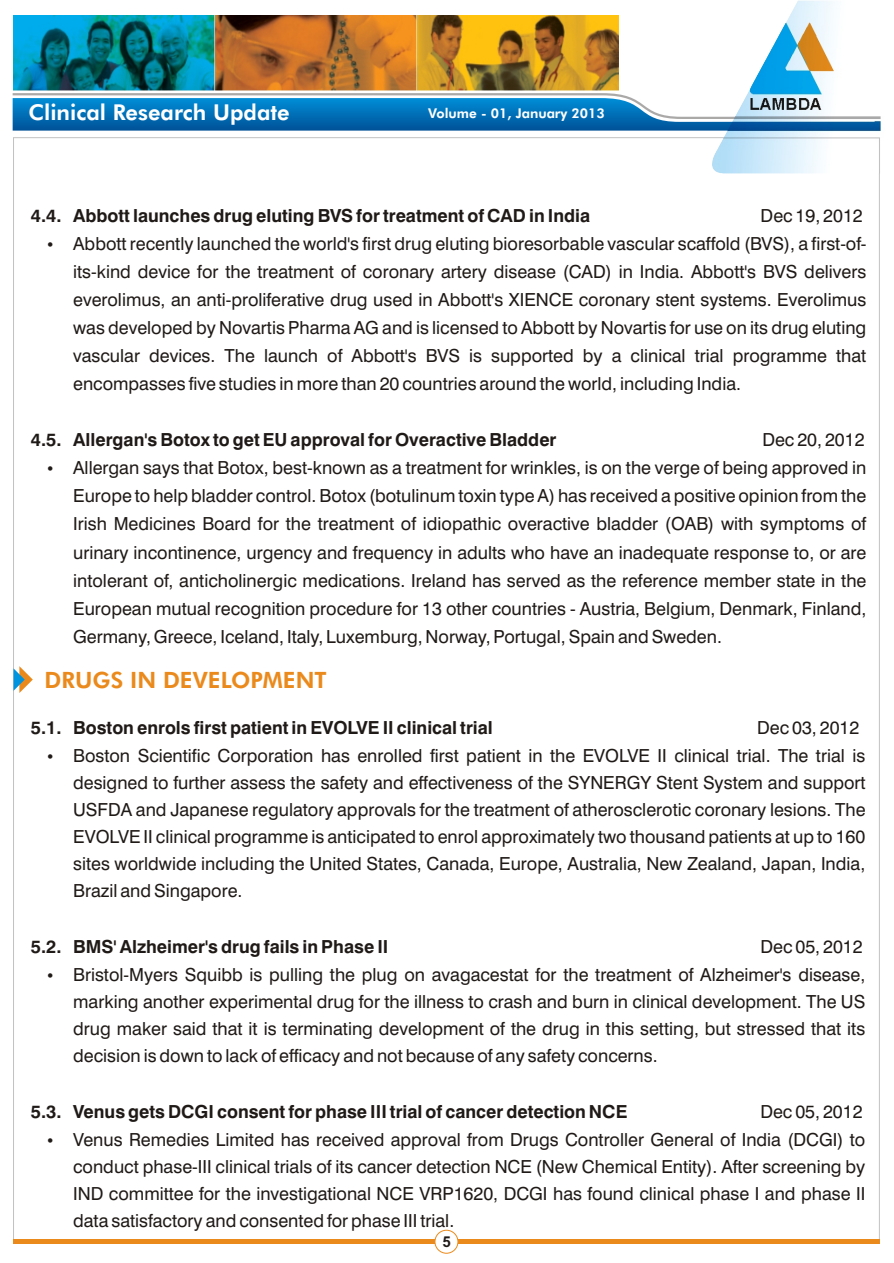
<style>
.page{position:relative;width:894px;height:1263px;background:#fff}
.page>*{position:absolute;margin:0;border:0;box-sizing:border-box;transform-origin:0 0}
.t1{font:22.5px "Futura Hv BT";color:#eb8a1c}
.t2{font:21.9px "Futura Hv BT";color:#fff}
.t3{font:18px/28px "Swis 721 BT";color:#1f1a17;text-align:justify}
.t4{font:700 18px "Swis 721 BT";color:#1f1a17}
.t5{font:700 15px "Arial";color:#1f1a17}
.t6{font:13.5px "Futura Hv BT";color:#fff}
</style>
<div class="page">
<svg style="left:12px;top:93px;width:691px;height:38px;background:#2e86bf"></svg>
<div style="left:13px;top:1239px;width:867px;height:5px;background:#eb8a1c"></div>
<div style="left:435px;top:1230px;width:23px;height:24px;background:#fff;border:1px solid #eb8a1c;border-radius:50%"></div>
<img style="left:13px;top:15px;width:606px;height:76px">
<img style="left:703px;top:0;width:178px;height:174px">
<svg style="left:14px;top:666px;width:19px;height:27px"></svg>
<p class="t2" style="left:28px;top:104px;width:263px">Clinical Research Update</p>
<p class="t6" style="left:428px;top:108px;width:178px">Volume - 01, January 2013</p>
<p class="t4" style="left:31px;top:208px;width:561px">4.4. Abbott launches drug eluting BVS for treatment of CAD in India</p>
<p class="t3" style="left:761px;top:203px;width:104px">Dec 19, 2012</p>
<p class="t3" style="left:73px;top:231px;width:795px;text-indent:-26px">• Abbott recently launched the world's first drug eluting bioresorbable vascular scaffold (BVS), a first-of&shy;its-kind device for the treatment of coronary artery disease (CAD) in India. Abbott's BVS delivers everolimus, an anti-proliferative drug used in Abbott's XIENCE coronary stent systems. Everolimus was developed by Novartis Pharma AG and is licensed to Abbott by Novartis for use on its drug eluting vascular devices. The launch of Abbott's BVS is supported by a clinical trial programme that encompasses five studies in more than 20 countries around the world, including India.</p>
<p class="t4" style="left:31px;top:433px;width:527px">4.5. Allergan's Botox to get EU approval for Overactive Bladder</p>
<p class="t3" style="left:762px;top:428px;width:104px">Dec 20, 2012</p>
<p class="t3" style="left:73px;top:456px;width:795px;text-indent:-26px">• Allergan says that Botox, best-known as a treatment for wrinkles, is on the verge of being approved in Europe to help bladder control. Botox (botulinum toxin type A) has received a positive opinion from the Irish Medicines Board for the treatment of idiopathic overactive bladder (OAB) with symptoms of urinary incontinence, urgency and frequency in adults who have an inadequate response to, or are intolerant of, anticholinergic medications. Ireland has served as the reference member state in the European mutual recognition procedure for 13 other countries - Austria, Belgium, Denmark, Finland, Germany, Greece, Iceland, Italy, Luxemburg, Norway, Portugal, Spain and Sweden.</p>
<p class="t1" style="left:45px;top:671px;width:284px">DRUGS IN DEVELOPMENT</p>
<p class="t4" style="left:31px;top:721px;width:463px">5.1. Boston enrols first patient in EVOLVE II clinical trial</p>
<p class="t3" style="left:757px;top:716px;width:104px">Dec 03, 2012</p>
<p class="t3" style="left:73px;top:744px;width:794px;line-height:27px;text-indent:-26px">• Boston Scientific Corporation has enrolled first patient in the EVOLVE II clinical trial. The trial is designed to further assess the safety and effectiveness of the SYNERGY Stent System and support USFDA and Japanese regulatory approvals for the treatment of atherosclerotic coronary lesions. The EVOLVE II clinical programme is anticipated to enrol approximately two thousand patients at up to 160 sites worldwide including the United States, Canada, Europe, Australia, New Zealand, Japan, India, Brazil and Singapore.</p>
<p class="t4" style="left:31px;top:940px;width:359px">5.2. BMS' Alzheimer's drug fails in Phase II</p>
<p class="t3" style="left:761px;top:935px;width:104px">Dec 05, 2012</p>
<p class="t3" style="left:73px;top:963px;width:794px;line-height:27px;text-indent:-26px">• Bristol-Myers Squibb is pulling the plug on avagacestat for the treatment of Alzheimer's disease, marking another experimental drug for the illness to crash and burn in clinical development. The US drug maker said that it is terminating development of the drug in this setting, but stressed that its decision is down to lack of efficacy and not because of any safety concerns.</p>
<p class="t4" style="left:31px;top:1105px;width:598px">5.3. Venus gets DCGI consent for phase III trial of cancer detection NCE</p>
<p class="t3" style="left:760px;top:1100px;width:104px">Dec 05, 2012</p>
<p class="t3" style="left:73px;top:1128px;width:794px;line-height:27px;text-indent:-26px">• Venus Remedies Limited has received approval from Drugs Controller General of India (DCGI) to conduct phase-III clinical trials of its cancer detection NCE (New Chemical Entity). After screening by IND committee for the investigational NCE VRP1620, DCGI has found clinical phase I and phase II data satisfactory and consented for phase III trial.</p>
<p class="t5" style="left:443px;top:1236px;width:10px">5</p>
</div>
